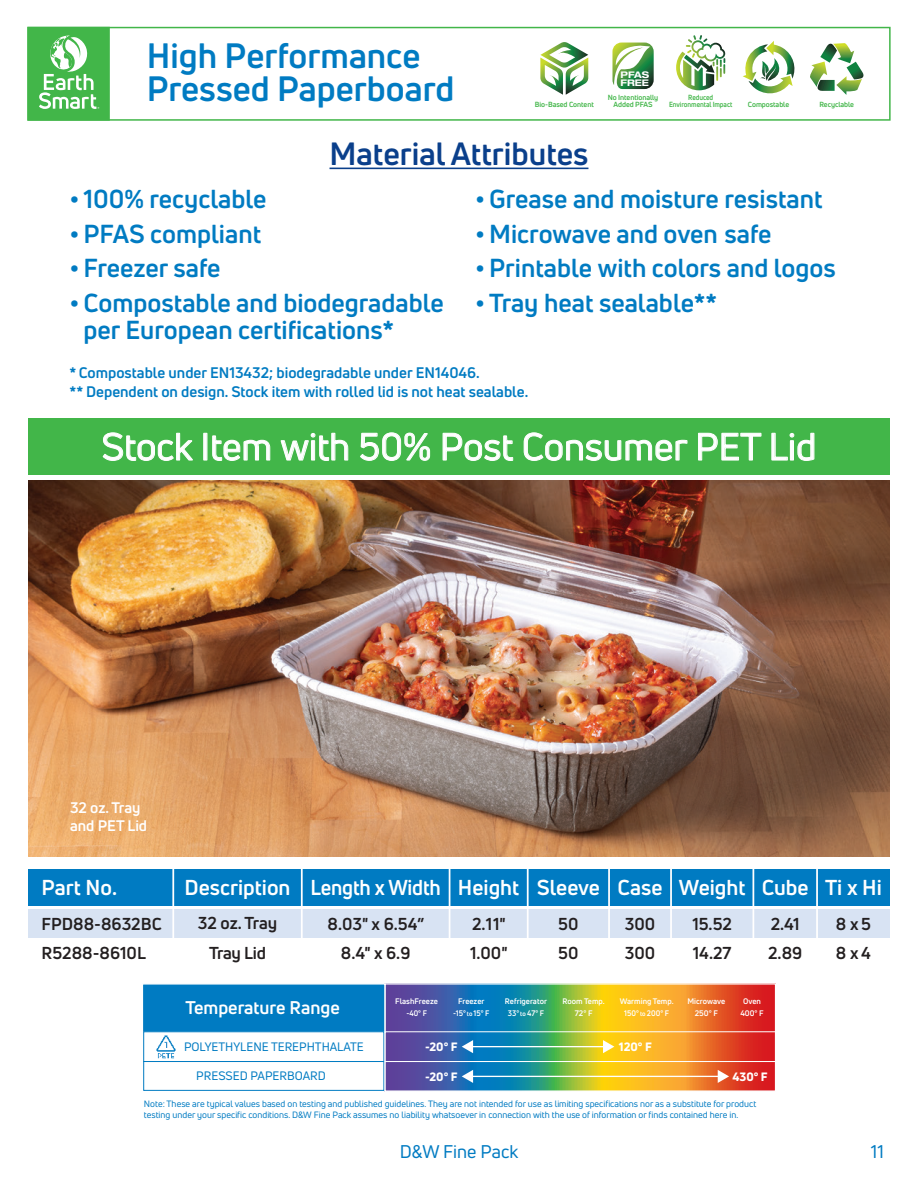
<style>
.page{position:relative;width:918px;height:1188px;background:#fff}
.page>*{position:absolute;margin:0;border:0;box-sizing:border-box;transform-origin:0 0}
.t1{font:37.5px "Uni Neue";color:#fff}
.t2{font:700 34.5px/33px "Uni Neue";color:#007bc2}
.t3{font:700 31.5px "Uni Neue";color:#0a3f8b}
.t4{font:700 25.5px/27px "Uni Neue";color:#007bc2}
.t5{font:700 21.15px "Uni Neue";color:#fff}
.t6{font:700 18px "Uni Neue";color:#fff}
.t7{font:18px "Uni Neue";color:#007bc2}
.t8{font:700 16.95px/29.1px "Uni Neue";color:#231f20}
.t9{font:700 15px/19.5px "Uni Neue";color:#007bc2}
.t10{font:700 15px/18px "Uni Neue";color:#fff}
.t11{font:12px "Uni Neue";color:#007bc2}
.t12{font:800 11.85px "Uni Neue";color:#fff}
.t13{font:700 expanded 9.15px/7.8px "Helvetica Neue LT Std";color:#fff}
.t14{font:9px/10.5px "Uni Neue";color:#007bc2}
.t15{font:700 7.95px/12.1px "Uni Neue";color:#fff;text-align:center}
.t16{font:700 7.35px/7.4px "Uni Neue";letter-spacing:-.01em;color:#42b649;text-align:center}
.t17{font:700 7.35px/7.4px "Uni Neue";letter-spacing:-.01em;color:#42b649;text-align:center;scale:.92 1}
.s1{font-size:6.6px}
</style>
<div class="page">
<div style="left:27px;top:27px;width:864px;height:94px;background:#fff;border:2px solid #42b649"></div>
<div style="left:27px;top:27px;width:83px;height:94px;background:#42b649;border:2px solid #42b649"></div>
<svg style="left:39px;top:35px;width:60px;height:74px"></svg>
<svg style="left:540px;top:42px;width:48px;height:53px"></svg>
<svg style="left:612px;top:43px;width:42px;height:46px"></svg>
<svg style="left:810px;top:43px;width:54px;height:52px"></svg>
<svg style="left:676px;top:35px;width:49px;height:55px"></svg>
<svg style="left:743px;top:41px;width:52px;height:53px"></svg>
<svg style="left:386px;top:985px;width:388px;height:105px;background:#92825d"></svg>
<div style="left:384px;top:983px;width:392px;height:109px;border:1px solid #fff"></div>
<div style="left:142px;top:983px;width:244px;height:50px;background:#007bc2;border:1px solid #fff"></div>
<div style="left:143px;top:1031px;width:241px;height:31px;background:#fff;border:1px solid #007bc2"></div>
<div style="left:385px;top:1031px;width:391px;height:31px;border:1px solid #fff"></div>
<hr style="left:471px;top:1046px;width:134px;height:1px;background:#fff">
<svg style="left:462px;top:1040px;width:11px;height:13px"></svg>
<svg style="left:603px;top:1040px;width:11px;height:13px"></svg>
<div style="left:143px;top:1061px;width:241px;height:30px;background:#fff;border:1px solid #007bc2"></div>
<div style="left:385px;top:1061px;width:391px;height:31px;border:1px solid #fff"></div>
<hr style="left:471px;top:1076px;width:249px;height:1px;background:#fff">
<svg style="left:462px;top:1070px;width:11px;height:13px"></svg>
<svg style="left:718px;top:1070px;width:11px;height:13px"></svg>
<img style="left:156px;top:1035px;width:20px;height:24px">
<img style="left:28px;top:481px;width:862px;height:376px">
<hr style="left:330px;top:168px;width:258px;height:1px;background:#0a3f8b">
<div style="left:28px;top:869px;width:862px;height:37px;background:#007bc2"></div>
<div style="left:28px;top:909px;width:862px;height:29px;background:#d8e3f3"></div>
<hr style="left:172px;top:867px;width:2px;height:104px;background:#fff">
<hr style="left:301px;top:868px;width:2px;height:103px;background:#fff">
<hr style="left:449px;top:868px;width:1px;height:103px;background:#fff">
<hr style="left:527px;top:867px;width:2px;height:104px;background:#fff">
<hr style="left:608px;top:867px;width:2px;height:104px;background:#fff">
<hr style="left:670px;top:867px;width:2px;height:104px;background:#fff">
<hr style="left:816px;top:867px;width:2px;height:104px;background:#fff">
<hr style="left:753px;top:867px;width:1px;height:104px;background:#fff">
<div style="left:28px;top:418px;width:862px;height:57px;background:#42b649"></div>
<svg style="left:103px;top:432px;width:90px;height:29px"></svg>
<div style="left:204px;top:433px;width:3px;height:27px;border:1px solid #fff"></div>
<svg style="left:212px;top:435px;width:58px;height:26px"></svg>
<svg style="left:281px;top:432px;width:67px;height:29px"></svg>
<svg style="left:360px;top:432px;width:70px;height:29px"></svg>
<svg style="left:443px;top:432px;width:70px;height:29px"></svg>
<svg style="left:524px;top:432px;width:163px;height:29px"></svg>
<svg style="left:698px;top:433px;width:63px;height:27px"></svg>
<svg style="left:772px;top:433px;width:42px;height:28px"></svg>
<h2 class="t2" style="left:147px;top:39px;width:309px">High Performance<br>Pressed Paperboard</h2>
<p class="t13" style="left:620px;top:70px;width:30px">PFAS<br>FREE</p>
<p class="t16" style="left:535px;top:100px;width:60px">Bio-Based Content</p>
<p class="t16" style="left:608px;top:93px;width:52px">No Intentionally<br>Added PFAS</p>
<p class="t17" style="left:669px;top:93px;width:70px">Reduced<br>Environmental Impact</p>
<p class="t16" style="left:748px;top:100px;width:43px">Compostable</p>
<h3 class="t3" style="left:330px;top:134px;width:260px">Material Attributes</h3>
<p class="t16" style="left:819px;top:101px;width:36px">Recyclable</p>
<h3 class="t4" style="left:69px;top:186px;width:199px">• 100% recyclable</h3>
<h3 class="t4" style="left:69px;top:220px;width:193px">• PFAS compliant</h3>
<h3 class="t4" style="left:69px;top:255px;width:153px">• Freezer safe</h3>
<h3 class="t4" style="left:83px;top:289px;width:362px;text-indent:-14px">• Compostable and biodegradable per European certifications*</h3>
<h3 class="t4" style="left:475px;top:186px;width:349px">• Grease and moisture resistant</h3>
<h3 class="t4" style="left:475px;top:220px;width:298px">• Microwave and oven safe</h3>
<h3 class="t4" style="left:475px;top:255px;width:362px">• Printable with colors and logos</h3>
<h3 class="t4" style="left:475px;top:289px;width:243px">• Tray heat sealable**</h3>
<h3 class="t9" style="left:70px;top:362px;width:460px">*Compostable under EN13432; biodegradable under EN14046.<br>** Dependent on design. Stock item with rolled lid is not heat sealable.</h3>
<h1 class="t1" style="left:102px;top:423px;width:716px">Stock Item with 50% Post Consumer PET Lid</h1>
<h3 class="t10" style="left:70px;top:798px;width:79px">32 oz. Tray and PET Lid</h3>
<h3 class="t5" style="left:42px;top:874px;width:77px">Part No.</h3>
<h3 class="t5" style="left:185px;top:874px;width:258px">Description Length x Width</h3>
<h3 class="t5" style="left:537px;top:874px;width:127px">Sleeve Case</h3>
<h3 class="t5" style="left:762px;top:874px;width:122px">Cube Ti x Hi</h3>
<h3 class="t8" style="left:42px;top:909px;width:122px;line-height:29.5px">FPD88-8632BC<br>R5288-8610L</h3>
<h3 class="t8" style="left:198px;top:908px;width:81px;line-height:30.2px;text-align:center">32 oz. Tray<br>Tray Lid</h3>
<h3 class="t8" style="left:328px;top:910px;width:98px;text-align:center">8.03" x 6.54”<br>8.4" x 6.9</h3>
<h3 class="t8" style="left:558px;top:910px;width:22px">50<br>50</h3>
<h3 class="t8" style="left:625px;top:910px;width:32px">300<br>300</h3>
<h3 class="t5" style="left:458px;top:874px;width:63px">Height</h3>
<h3 class="t8" style="left:470px;top:910px;width:39px">2.11"<br>1.00"</h3>
<h3 class="t5" style="left:679px;top:874px;width:68px">Weight</h3>
<h3 class="t8" style="left:692px;top:910px;width:41px">15.52<br>14.27</h3>
<h3 class="t8" style="left:768px;top:910px;width:36px">2.41<br>2.89</h3>
<h3 class="t8" style="left:836px;top:910px;width:37px">8 x5<br>8 x4</h3>
<h3 class="t6" style="left:185px;top:996px;width:156px">Temperature Range</h3>
<h3 class="t11" style="left:184px;top:1039px;width:181px">POLYETHYLENE TEREPHTHALATE</h3>
<p class="t15" style="left:395px;top:995px;width:44px">FlashFreeze -40° F</p>
<p class="t15" style="left:453px;top:995px;width:38px">Freezer -15° <span class="s1">to</span> 15° F</p>
<p class="t15" style="left:505px;top:995px;width:44px">Refrigerator<br>33° <span class="s1">to</span> 47° F</p>
<p class="t15" style="left:563px;top:995px;width:44px">Room Temp.<br>72° F</p>
<h3 class="t12" style="left:425px;top:1039px;width:34px">-20° F</h3>
<h3 class="t12" style="left:619px;top:1039px;width:34px">120° F</h3>
<p class="t15" style="left:620px;top:995px;width:55px">Warming Temp.<br>150° <span class="s1">to</span> 200° F</p>
<p class="t15" style="left:687px;top:995px;width:39px">Microwave<br>250° F</p>
<p class="t15" style="left:740px;top:995px;width:25px">Oven<br>400° F</p>
<h3 class="t11" style="left:196px;top:1068px;width:131px">PRESSED PAPERBOARD</h3>
<h3 class="t12" style="left:425px;top:1068px;width:34px">-20° F</h3>
<h3 class="t12" style="left:733px;top:1068px;width:37px">430° F</h3>
<p class="t14" style="left:144px;top:1099px;width:614px">Note: These are typical values based on testing and published guidelines. They are not intended for use as limiting specifications nor as a substitute for product testing under your specific conditions. D&amp;W Fine Pack assumes no liability whatsoever in connection with the use of information or finds contained here in.</p>
<h3 class="t7" style="left:400px;top:1140px;width:120px">D&amp;W Fine Pack</h3>
<h3 class="t7" style="left:871px;top:1140px;width:14px">11</h3>
</div>
